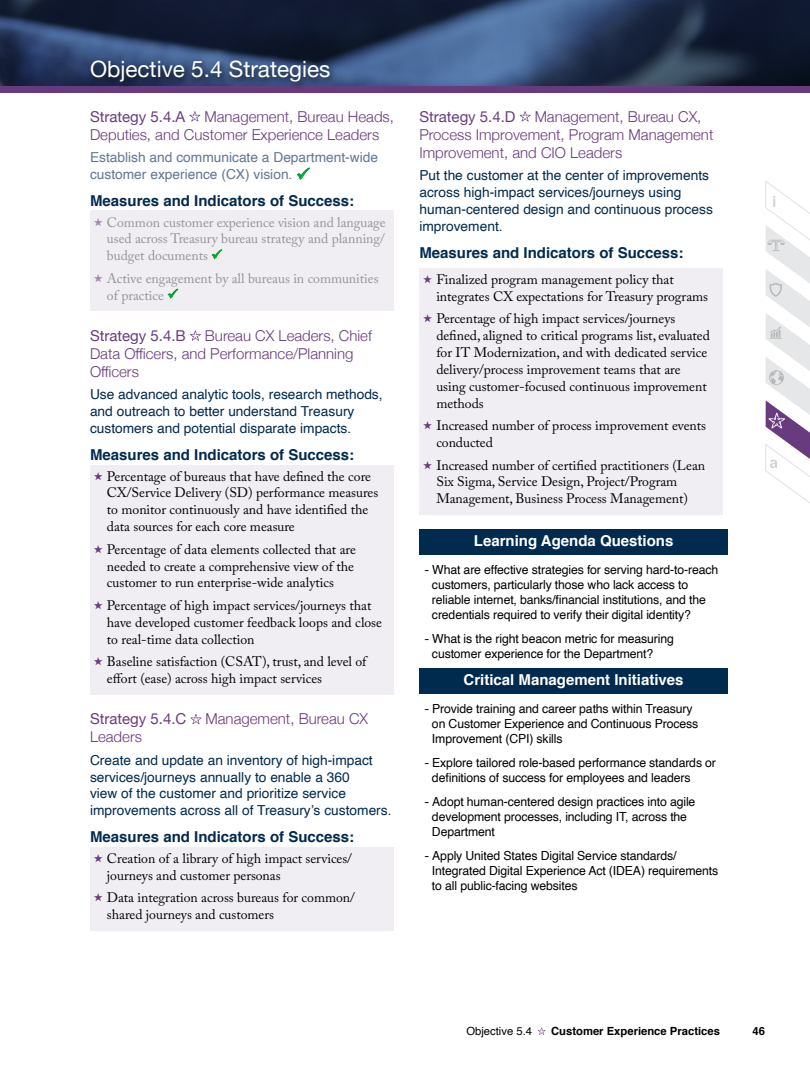
<style>
.page{position:relative;width:810px;height:1080px;background:#fff}
.page>*{position:absolute;margin:0;border:0;box-sizing:border-box;transform-origin:0 0}
.t1{font:22.5px "Helvetica Neue";color:#fff}
.H3_Purple{font:300 15px/18px "Helvetica Neue";color:#673b7e}
.t2{font:700 15px "Helvetica";color:#002a4e}
.H3_Purple-2{font:15px "Helvetica Neue";color:#673b7e}
.t3{font:700 15px "Helvetica";color:#fff}
.t4{font:13.75px/16.9px "Adobe Caslon Pro";letter-spacing:-.005em;color:#000}
._22_26_ObStrat{font:13.75px/16.9px "Helvetica";color:#002a4e}
.t5{font:13.75px/16.9px "Adobe Caslon Pro";letter-spacing:-.005em;color:#939598;text-align:justify}
._22_26_ObStrat-2{font:13.75px/16.9px "Helvetica";color:#5f7795}
.t6{font:12.5px/15px "Helvetica";letter-spacing:-.01em;color:#000}
.Running_Footers{font:700 11.25px "Helvetica";color:#000}
.Running_Footers-2{font:11.25px "Helvetica";color:#000}
.s1{color:#00a22d}
.s2{font-family:"Helvetica Neue"}
</style>
<div class="page">
<img style="left:0;top:0;width:810px;height:86px">
<svg style="left:765px;top:180px;width:45px;height:323px"></svg>
<svg style="left:538px;top:1027px;width:8px;height:8px"></svg>
<div style="left:0;top:86px;width:810px;height:7px;background:#673b7e"></div>
<div style="left:87px;top:56px;width:252px;height:35px;background:#000;opacity:.75"></div>
<svg style="left:189px;top:111px;width:11px;height:11px"></svg>
<div style="left:90px;top:211px;width:304px;height:100px;background:#f0edf3"></div>
<svg style="left:190px;top:330px;width:11px;height:11px"></svg>
<div style="left:90px;top:465px;width:304px;height:229px;background:#f0edf3"></div>
<svg style="left:191px;top:714px;width:10px;height:10px"></svg>
<div style="left:90px;top:847px;width:304px;height:83px;background:#f0edf3"></div>
<svg style="left:520px;top:111px;width:11px;height:11px"></svg>
<div style="left:419px;top:268px;width:304px;height:247px;background:#f0edf3"></div>
<div style="left:419px;top:530px;width:309px;height:25px;background:#002a4e"></div>
<div style="left:419px;top:668px;width:309px;height:26px;background:#002a4e"></div>
<h2 class="t1" style="left:90px;top:53px;width:242px">Objective 5.4 Strategies</h2>
<p class="H3_Purple-2" style="left:90px;top:105px;width:97px">Strategy 5.4.A</p>
<p class="H3_Purple" style="left:90px;top:106px;width:306px;text-indent:114px">Management, Bureau Heads,<br>Deputies, and Customer Experience Leaders</p>
<p class="_22_26_ObStrat-2" style="left:90px;top:149px;width:290px">Establish and communicate a Department-wide customer experience (CX) vision. <span class="s1">✓</span></p>
<h3 class="t2" style="left:90px;top:188px;width:266px">Measures and Indicators of Success:</h3>
<p class="t5" style="left:107px;top:213px;width:280px">Common customer experience vision and language used across Treasury bureau strategy and planning/ budget documents <span class="s1">✓</span></p>
<p class="t5" style="left:107px;top:270px;width:273px">Active engagement by all bureaus in communities of practice <span class="s1">✓</span></p>
<p class="H3_Purple-2" style="left:90px;top:325px;width:97px">Strategy 5.4.B</p>
<p class="H3_Purple" style="left:90px;top:325px;width:283px;text-indent:115px">Bureau CX Leaders, Chief<br>Data Officers, and Performance/Planning<br>Officers</p>
<p class="_22_26_ObStrat" style="left:90px;top:386px;width:294px">Use advanced analytic tools, research methods, and outreach to better understand Treasury customers and potential disparate impacts.</p>
<h3 class="t2" style="left:90px;top:442px;width:266px">Measures and Indicators of Success:</h3>
<p class="t4" style="left:107px;top:467px;width:273px">Percentage of bureaus that have defined the core CX/Service Delivery (SD) performance measures to monitor continuously and have identified the data sources for each core measure</p>
<p class="t4" style="left:107px;top:541px;width:251px">Percentage of data elements collected that are needed to create a comprehensive view of the customer to run enterprise-wide analytics</p>
<p class="t4" style="left:107px;top:597px;width:277px">Percentage of high impact services/journeys that have developed customer feedback loops and close to real-time data collection</p>
<p class="t4" style="left:107px;top:653px;width:261px">Baseline satisfaction (CSAT), trust, and level of effort (ease) across high impact services</p>
<p class="H3_Purple-2" style="left:90px;top:708px;width:98px">Strategy 5.4.C</p>
<p class="H3_Purple" style="left:206px;top:709px;width:164px">Management, Bureau CX</p>
<p class="H3_Purple" style="left:90px;top:727px;width:53px">Leaders</p>
<p class="_22_26_ObStrat" style="left:90px;top:752px;width:303px">Create and update an inventory of high-impact services/journeys annually to enable a 360<br>view of the customer and prioritize service improvements across all of Treasury’s customers.</p>
<h3 class="t2" style="left:90px;top:825px;width:266px">Measures and Indicators of Success:</h3>
<p class="t4" style="left:107px;top:850px;width:247px">Creation of a library of high impact services/ journeys and customer personas</p>
<p class="t4" style="left:107px;top:889px;width:250px">Data integration across bureaus for common/ shared journeys and customers</p>
<p class="H3_Purple-2" style="left:419px;top:105px;width:98px">Strategy 5.4.D</p>
<p class="H3_Purple" style="left:419px;top:106px;width:296px;text-indent:115px">Management, Bureau CX,<br>Process Improvement, Program Management<br>Improvement, and CIO Leaders</p>
<p class="_22_26_ObStrat" style="left:419px;top:167px;width:295px">Put the customer at the center of improvements across high-impact services/journeys using human-centered design and continuous process improvement.</p>
<h3 class="t2" style="left:419px;top:240px;width:266px">Measures and Indicators of Success:</h3>
<p class="t4" style="left:436px;top:271px;width:273px">Finalized program management policy that integrates CX expectations for Treasury programs</p>
<p class="t4" style="left:436px;top:310px;width:275px">Percentage of high impact services/journeys defined, aligned to critical programs list, evaluated for IT Modernization, and with dedicated service delivery/process improvement teams that are using customer-focused continuous improvement methods</p>
<p class="t4" style="left:436px;top:417px;width:271px">Increased number of process improvement events conducted</p>
<p class="t4" style="left:436px;top:456px;width:270px">Increased number of certified practitioners (Lean<br>Six Sigma, Service Design, Project/Program<br>Management, Business Process Management)</p>
<h3 class="t3" style="left:474px;top:528px;width:201px">Learning Agenda Questions</h3>
<p class="t6" style="left:432px;top:562px;width:288px;text-indent:-8px"><span class="s2">-</span> What are effective strategies for serving hard-to-reach customers, particularly those who lack access to reliable internet, banks/financial institutions, and the credentials required to verify their digital identity?</p>
<p class="t6" style="left:432px;top:631px;width:244px;text-indent:-8px"><span class="s2">-</span> What is the right beacon metric for measuring customer experience for the Department?</p>
<h3 class="t3" style="left:464px;top:667px;width:222px">Critical Management Initiatives</h3>
<p class="t6" style="left:432px;top:701px;width:268px;text-indent:-8px"><span class="s2">-</span> Provide training and career paths within Treasury on Customer Experience and Continuous Process<br>Improvement (CPI) skills</p>
<p class="t6" style="left:432px;top:755px;width:286px;text-indent:-8px"><span class="s2">-</span> Explore tailored role-based performance standards or definitions of success for employees and leaders</p>
<p class="t6" style="left:432px;top:794px;width:265px;text-indent:-8px"><span class="s2">-</span> Adopt human-centered design practices into agile development processes, including IT, across the<br>Department</p>
<p class="t6" style="left:432px;top:848px;width:288px;text-indent:-8px"><span class="s2">-</span> Apply United States Digital Service standards/<br>Integrated Digital Experience Act (IDEA) requirements to all public-facing websites</p>
<p class="Running_Footers-2" style="left:466px;top:1022px;width:67px">Objective 5.4</p>
<p class="Running_Footers" style="left:551px;top:1022px;width:170px">Customer Experience Practices</p>
<p class="Running_Footers" style="left:752px;top:1022px;width:14px">46</p>
</div>
